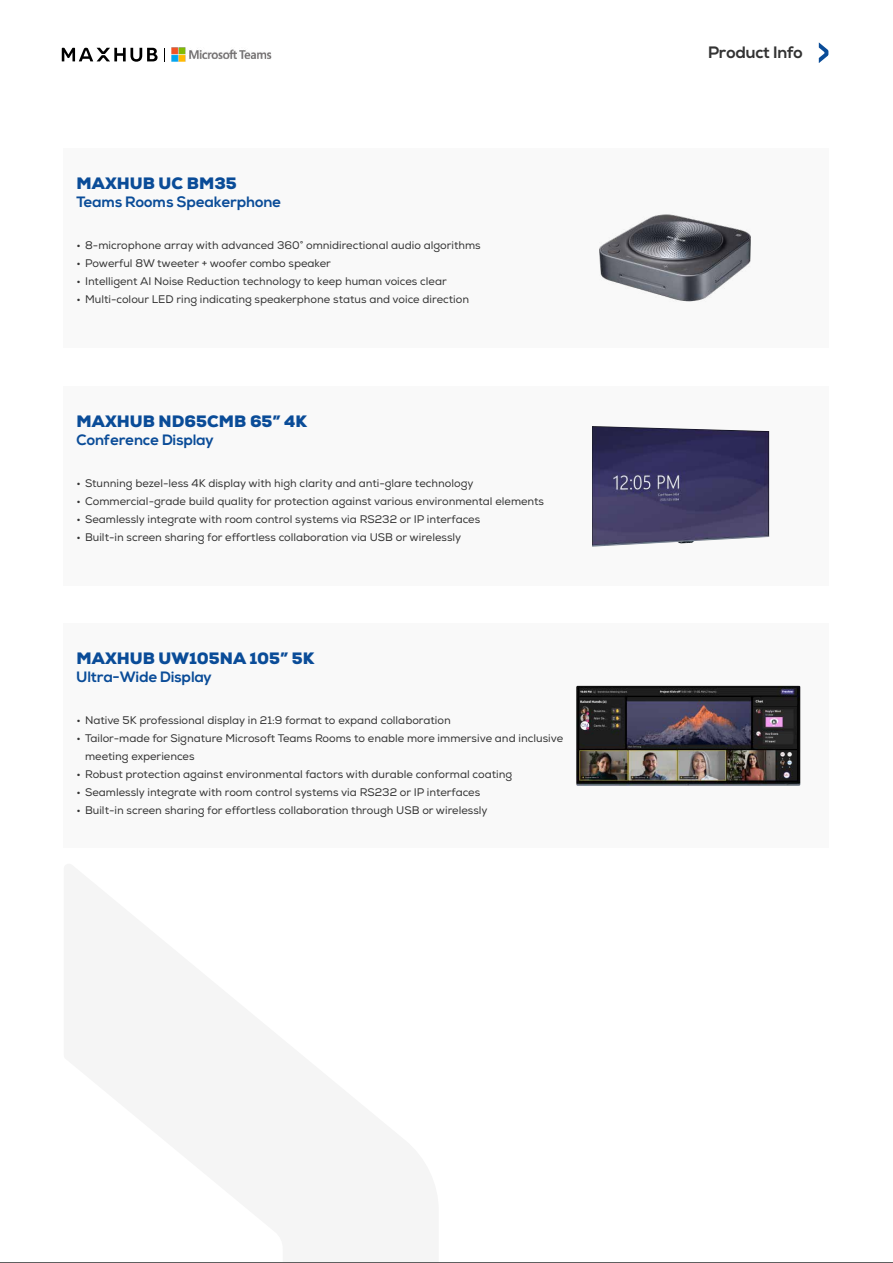
<style>
.page{position:relative;width:893px;height:1263px;background:#fff}
.page>*{position:absolute;margin:0;border:0;box-sizing:border-box;transform-origin:0 0}
.t1{font:900 16.5px "Nexa";color:#0a4c98}
.t2{font:700 16.5px "Nexa";color:#333}
.t3{font:700 15px "Nexa";color:#0a4c98}
.t4{font:10.5px/18px "Nexa";color:#333}
</style>
<div class="page">
<div style="left:64px;top:149px;width:765px;height:199px;background:#f9f9f9"></div>
<img style="left:599px;top:214px;width:152px;height:88px">
<svg style="left:819px;top:42px;width:9px;height:21px"></svg>
<div style="left:64px;top:623px;width:765px;height:225px;background:#f9f9f9"></div>
<div style="left:64px;top:387px;width:765px;height:199px;background:#f9f9f9"></div>
<hr style="left:0;top:1262px;width:893px;height:1px;background:#606060">
<svg style="left:62px;top:48px;width:96px;height:14px"></svg>
<svg style="left:164px;top:48px;width:1px;height:13px"></svg>
<img style="left:171px;top:47px;width:101px;height:15px">
<img style="left:576px;top:686px;width:224px;height:100px">
<img style="left:592px;top:426px;width:177px;height:121px">
<h1 class="t1" style="left:77px;top:173px;width:162px">MAXHUB UC BM35</h1>
<h2 class="t3" style="left:77px;top:194px;width:206px">Teams Rooms Speakerphone</h2>
<p class="t4" style="left:77px;top:237px;width:406px">• 8-microphone array with advanced 360° omnidirectional audio algorithms</p>
<p class="t4" style="left:77px;top:255px;width:256px">• Powerful 8W tweeter + woofer combo speaker</p>
<p class="t4" style="left:77px;top:273px;width:372px">• Intelligent AI Noise Reduction technology to keep human voices clear</p>
<p class="t4" style="left:77px;top:291px;width:394px">• Multi-colour LED ring indicating speakerphone status and voice direction</p>
<h1 class="t1" style="left:77px;top:411px;width:232px">MAXHUB ND65CMB 65” 4K</h1>
<h2 class="t3" style="left:77px;top:432px;width:139px">Conference Display</h2>
<p class="t4" style="left:77px;top:475px;width:398px">• Stunning bezel-less 4K display with high clarity and anti-glare technology</p>
<p class="t4" style="left:77px;top:493px;width:469px">• Commercial-grade build quality for protection against various environmental elements</p>
<p class="t4" style="left:77px;top:511px;width:405px">• Seamlessly integrate with room control systems via RS232 or IP interfaces</p>
<p class="t4" style="left:77px;top:529px;width:386px">• Built-in screen sharing for effortless collaboration via USB or wirelessly</p>
<h1 class="t1" style="left:77px;top:648px;width:239px">MAXHUB UW105NA 105” 5K</h1>
<h2 class="t3" style="left:77px;top:668px;width:137px">Ultra-Wide Display</h2>
<p class="t4" style="left:77px;top:711px;width:376px">• Native 5K professional display in 21:9 format to expand collaboration</p>
<p class="t4" style="left:85px;top:729px;width:480px;text-indent:-9px">• Tailor-made for Signature Microsoft Teams Rooms to enable more immersive and inclusive meeting experiences</p>
<p class="t4" style="left:77px;top:765px;width:437px">• Robust protection against environmental factors with durable conformal coating</p>
<p class="t4" style="left:77px;top:783px;width:405px">• Seamlessly integrate with room control systems via RS232 or IP interfaces</p>
<p class="t4" style="left:77px;top:801px;width:413px">• Built-in screen sharing for effortless collaboration through USB or wirelessly</p>
<h1 class="t2" style="left:708px;top:43px;width:96px">Product Info</h1>
</div>
